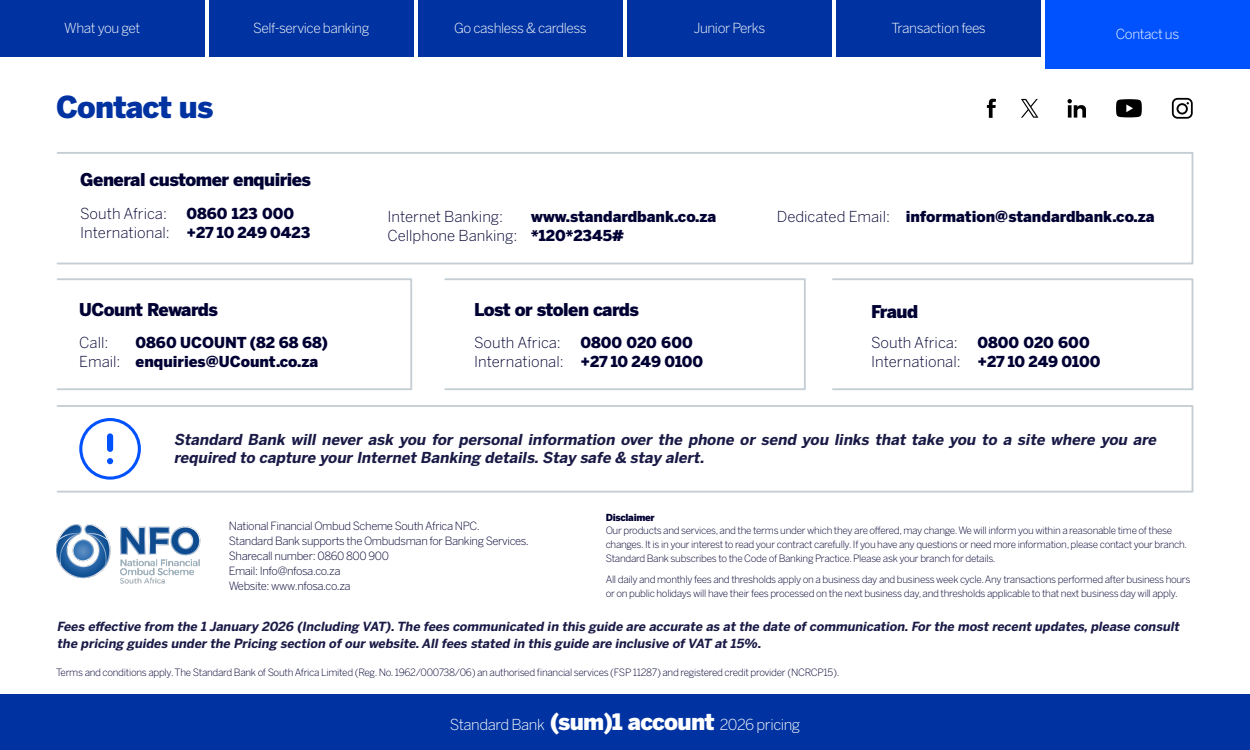
<style>
.page{position:relative;width:1250px;height:750px;background:#fff}
.page>*{position:absolute;margin:0;border:0;box-sizing:border-box;transform-origin:0 0}
.t1{font:900 30px "Benton Sans";letter-spacing:-.03em;color:#0033a1}
.t2{font:900 17.5px "Benton Sans";letter-spacing:-.03em;color:#003}
.t3{font:900 15px/18.8px "Benton Sans";color:#003}
.t4{font:italic 700 15px/18.8px "Benton Sans";color:#1a1a47}
.t5{font:300 15px "Benton Sans";color:#003}
.t6{font:300 15px "Benton Sans";letter-spacing:-.03em;color:#fff}
.t7{font:300 13.75px "Benton Sans";letter-spacing:-.03em;color:#fff}
.t8{font:italic 700 12.5px/17.5px "Benton Sans";color:#1a1a47}
.t9{font:300 11.25px/15px "Benton Sans";letter-spacing:-.03em;color:#003}
.t10{font:300 10px/13.8px "Benton Sans";letter-spacing:-.03em;color:#003}
.t11{font:900 9.62px "Benton Sans";letter-spacing:-.03em;color:#003}
.s1{font-weight:300}
.s2{font-weight:900;font-size:22.5px}
</style>
<div class="page">
<div style="left:0;top:694px;width:1250px;height:56px;background:#0033a1"></div>
<svg style="left:1067px;top:99px;width:19px;height:19px"></svg>
<svg style="left:1116px;top:99px;width:26px;height:18px"></svg>
<svg style="left:1172px;top:98px;width:21px;height:21px"></svg>
<svg style="left:1021px;top:99px;width:17px;height:19px"></svg>
<svg style="left:986px;top:99px;width:10px;height:19px"></svg>
<div style="left:57px;top:152px;width:1136px;height:112px;border:2px solid #c4ced4"></div>
<div style="left:57px;top:405px;width:1136px;height:88px;border:2px solid #c4ced4"></div>
<div style="left:57px;top:278px;width:355px;height:112px;border:2px solid #c4ced4"></div>
<div style="left:444px;top:278px;width:362px;height:112px;border:2px solid #c4ced4"></div>
<div style="left:832px;top:278px;width:361px;height:112px;border:2px solid #c4ced4"></div>
<svg style="left:79px;top:418px;width:62px;height:62px"></svg>
<img style="left:56px;top:525px;width:145px;height:59px">
<div style="left:0;top:0;width:204px;height:56px;background:#0033a1"></div>
<div style="left:209px;top:0;width:205px;height:56px;background:#0033a1"></div>
<div style="left:836px;top:0;width:205px;height:56px;background:#0033a1"></div>
<div style="left:418px;top:0;width:205px;height:56px;background:#0033a1"></div>
<div style="left:627px;top:0;width:205px;height:56px;background:#0033a1"></div>
<div style="left:1045px;top:0;width:205px;height:69px;background:#0052ff"></div>
<h3 class="t7" style="left:64px;top:20px;width:78px">What you get</h3>
<h3 class="t7" style="left:253px;top:20px;width:118px">Self-service banking</h3>
<h3 class="t7" style="left:454px;top:20px;width:134px">Go cashless &amp; cardless</h3>
<h3 class="t7" style="left:694px;top:20px;width:73px">Junior Perks</h3>
<h3 class="t7" style="left:892px;top:20px;width:96px">Transaction fees</h3>
<h3 class="t7" style="left:1116px;top:20px;width:65px">Contact us</h3>
<h1 class="t1" style="left:56px;top:88px;width:159px">Contact us</h1>
<h2 class="t2" style="left:80px;top:168px;width:232px">General customer enquiries</h2>
<h3 class="t5" style="left:80px;top:205px;width:88px">South Africa:</h3>
<h3 class="t3" style="left:80px;top:205px;width:232px;text-indent:106px">0860 123 000<br><span class="s1">International:</span> +27 10 249 0423</h3>
<h3 class="t3" style="left:388px;top:207px;width:330px;text-indent:144px">www.standardbank.co.za<br><span class="s1">Cellphone Banking:</span> *120*2345#</h3>
<h3 class="t3" style="left:777px;top:207px;width:379px"><span class="s1">Dedicated Email:</span> information@standardbank.co.za</h3>
<h3 class="t5" style="left:388px;top:208px;width:117px">Internet Banking:</h3>
<h2 class="t2" style="left:79px;top:299px;width:140px">UCount Rewards</h2>
<h2 class="t2" style="left:474px;top:299px;width:166px">Lost or stolen cards</h2>
<h2 class="t2" style="left:871px;top:301px;width:49px">Fraud</h2>
<h3 class="t3" style="left:79px;top:334px;width:250px;text-indent:56px">0860 UCOUNT (82 68 68)<br><span class="s1">Email:</span> enquiries@UCount.co.za</h3>
<h3 class="t5" style="left:79px;top:334px;width:31px">Call:</h3>
<h3 class="t5" style="left:474px;top:334px;width:88px">South Africa:</h3>
<h3 class="t3" style="left:474px;top:334px;width:231px;text-indent:106px">0800 020 600<br><span class="s1">International:</span> +27 10 249 0100</h3>
<h3 class="t5" style="left:871px;top:334px;width:88px">South Africa:</h3>
<h3 class="t3" style="left:871px;top:334px;width:231px;text-indent:106px">0800 020 600<br><span class="s1">International:</span> +27 10 249 0100</h3>
<h3 class="t4" style="left:174px;top:430px;width:987px">Standard Bank will never ask you for personal information over the phone or send you links that take you to a site where you are required to capture your Internet Banking details.Stay safe &amp; stay alert.</h3>
<p class="t9" style="left:229px;top:518px;width:302px">National Financial Ombud Scheme South Africa NPC.<br>Standard Bank supports the Ombudsman for Banking Services.<br>Sharecall number: 0860 800 900<br>Email: Info@nfosa.co.za<br>Website: www.nfosa.co.za</p>
<p class="t11" style="left:606px;top:511px;width:51px">Disclaimer</p>
<p class="t10" style="left:606px;top:524px;width:583px">Our products and services, and the terms under which they are offered, may change. We will inform you within a reasonable time of these changes. It is in your interest to read your contract carefully. If you have any questions or need more information, please contact your branch.<br>Standard Bank subscribes to the Code of Banking Practice. Please ask your branch for details.</p>
<p class="t10" style="left:606px;top:573px;width:586px">All daily and monthly fees and thresholds apply on a business day and business week cycle. Any transactions performed after business hours or on public holidays will have their fees processed on the next business day, and thresholds applicable to that next business day will apply.</p>
<p class="t8" style="left:57px;top:618px;width:1126px">Fees effective from the 1 January 2026 (Including VAT).The fees communicated in this guide are accurate as at the date ofcommunication.For the most recent updates,please consult the pricing guides under the Pricing section ofour website.Allfees stated in this guide are inclusive ofVAT at 15%.</p>
<p class="t10" style="left:56px;top:665px;width:785px">Terms and conditions apply. The Standard Bank of South Africa Limited (Reg. No. 1962/000738/06) an authorised financial services (FSP 11287) and registered credit provider (NCRCP15).</p>
<h3 class="t6" style="left:450px;top:716px;width:352px">Standard Bank <span class="s2">(sum)1 account</span> 2026 pricing</h3>
</div>
